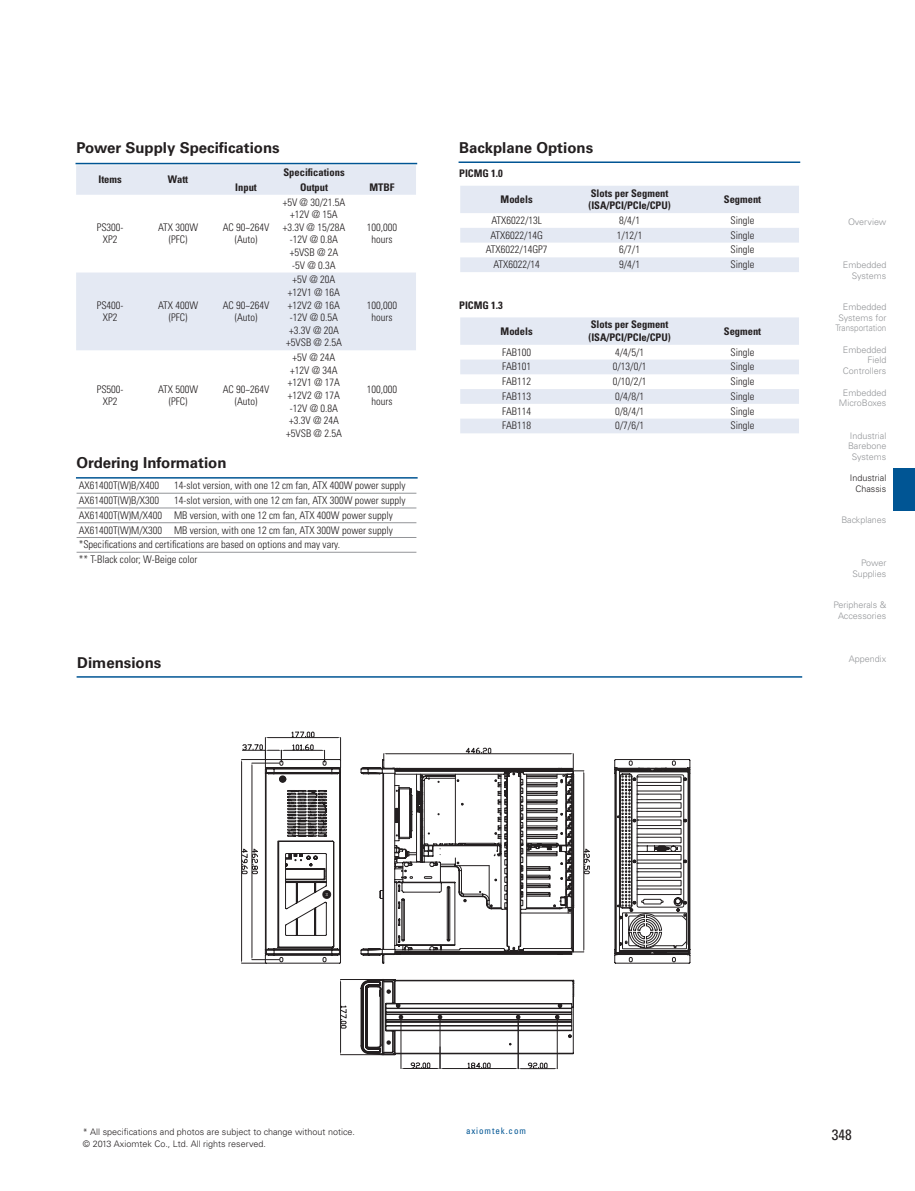
<style>
.page{position:relative;width:915px;height:1191px;background:#fff}
.page>*{position:absolute;margin:0;border:0;box-sizing:border-box;transform-origin:0 0}
.t1{font:700 15px "Univers LT Std";color:#231f20}
.t2{font:condensed 15px "Univers LT Std";color:#231f20}
.t3{font:300 condensed 10.5px/12.6px "Univers LT Std";color:#231f20;text-align:center}
.t4{font:700 condensed 10.5px/12.6px "Univers LT Std";color:#231f20}
.t5{font:300 9px/10.5px "Univers LT Std";color:#939598;text-align:right}
.t6{font:300 9px/10.5px "Univers LT Std";color:#231f20;text-align:right}
.t7{font:condensed 9px "Univers LT Std";letter-spacing:.1em;color:#005594}
</style>
<div class="page">
<div style="left:893px;top:468px;width:21px;height:42px;background:#005594"></div>
<svg style="left:76px;top:165px;width:340px;height:185px;fill:#e4e9f3"></svg>
<hr style="left:77px;top:493px;width:95px;height:1px;background:#939598">
<hr style="left:172px;top:493px;width:244px;height:1px;background:#939598">
<hr style="left:77px;top:508px;width:95px;height:1px;background:#939598">
<hr style="left:172px;top:508px;width:244px;height:1px;background:#939598">
<hr style="left:77px;top:522px;width:95px;height:1px;background:#939598">
<hr style="left:172px;top:522px;width:244px;height:1px;background:#939598">
<hr style="left:77px;top:537px;width:95px;height:1px;background:#939598">
<hr style="left:172px;top:537px;width:244px;height:1px;background:#939598">
<hr style="left:77px;top:552px;width:95px;height:1px;background:#939598">
<hr style="left:172px;top:552px;width:244px;height:1px;background:#939598">
<hr style="left:75px;top:163px;width:342px;height:1px;background:#005594">
<hr style="left:76px;top:477px;width:341px;height:1px;background:#005594">
<hr style="left:77px;top:676px;width:724px;height:1px;background:#005594">
<svg style="left:614px;top:759px;width:76px;height:204px"></svg>
<svg style="left:614px;top:768px;width:75px;height:187px"></svg>
<svg style="left:241px;top:731px;width:349px;height:338px"></svg>
<svg style="left:460px;top:186px;width:338px;height:86px"></svg>
<svg style="left:460px;top:317px;width:338px;height:116px"></svg>
<hr style="left:458px;top:161px;width:342px;height:2px;background:#005594">
<h1 class="t1" style="left:77px;top:139px;width:205px">Power Supply Specifications</h1>
<p class="t4" style="left:98px;top:173px;width:25px">Items</p>
<p class="t4" style="left:168px;top:173px;width:22px">Watt</p>
<p class="t4" style="left:283px;top:166px;width:63px">Specifications</p>
<p class="t4" style="left:235px;top:181px;width:23px">Input</p>
<p class="t4" style="left:300px;top:181px;width:30px">Output</p>
<p class="t4" style="left:369px;top:181px;width:27px">MTBF</p>
<p class="t3" style="left:97px;top:221px;width:28px">PS300-<br>XP2</p>
<p class="t3" style="left:158px;top:221px;width:42px">ATX 300W (PFC)</p>
<p class="t3" style="left:223px;top:221px;width:48px">AC 90~264V (Auto)</p>
<p class="t3" style="left:282px;top:196px;width:64px">+5V @ 30/21.5A +12V @ 15A +3.3V @ 15/28A -12V @ 0.8A +5VSB @ 2A -5V @ 0.3A</p>
<p class="t3" style="left:367px;top:221px;width:32px">100,000 hours</p>
<p class="t3" style="left:97px;top:298px;width:28px">PS400-<br>XP2</p>
<p class="t3" style="left:158px;top:298px;width:42px">ATX 400W (PFC)</p>
<p class="t3" style="left:223px;top:298px;width:48px">AC 90~264V (Auto)</p>
<p class="t3" style="left:286px;top:273px;width:57px">+5V @ 20A +12V1 @ 16A +12V2 @ 16A -12V @ 0.5A +3.3V @ 20A +5VSB @ 2.5A</p>
<p class="t3" style="left:367px;top:298px;width:32px">100,000 hours</p>
<p class="t3" style="left:97px;top:383px;width:28px">PS500-<br>XP2</p>
<p class="t3" style="left:158px;top:383px;width:42px">ATX 500W (PFC)</p>
<p class="t3" style="left:223px;top:383px;width:45px">AC 90~264V (Auto)</p>
<p class="t3" style="left:286px;top:351px;width:57px">+5V @ 24A +12V @ 34A +12V1 @ 17A +12V2 @ 17A -12V @ 0.8A +3.3V @ 24A +5VSB @ 2.5A</p>
<p class="t3" style="left:367px;top:383px;width:32px">100,000 hours</p>
<h1 class="t1" style="left:77px;top:454px;width:151px">Ordering Information</h1>
<p class="t3" style="left:79px;top:479px;width:82px">AX61400T(W)B/X400</p>
<p class="t3" style="left:174px;top:479px;width:233px">14-slot version, with one 12 cm fan, ATX 400W power supply</p>
<p class="t3" style="left:79px;top:494px;width:82px">AX61400T(W)B/X300</p>
<p class="t3" style="left:79px;top:493px;width:328px;line-height:14.7px;text-align:left;text-indent:95px">14-slot version, with one 12 cm fan, ATX 300W power supply AX61400T(W)M/X400 MB version, with one 12 cm fan, ATX 400W power supply AX61400T(W)M/X300 MB version, with one 12 cm fan, ATX 300W power supply *Specifications and certifications are based on options and may vary.<br>** T-Black color; W-Beige color</p>
<h1 class="t1" style="left:77px;top:653px;width:86px">Dimensions</h1>
<h1 class="t1" style="left:459px;top:139px;width:135px">Backplane Options</h1>
<p class="t4" style="left:500px;top:193px;width:34px">Models</p>
<p class="t4" style="left:588px;top:186px;width:84px">Slots per Segment (ISA/PCI/PCIe/CPU)</p>
<p class="t4" style="left:723px;top:193px;width:39px">Segment</p>
<p class="t3" style="left:491px;top:214px;width:52px">ATX6022/13L</p>
<p class="t3" style="left:619px;top:214px;width:22px">8/4/1</p>
<p class="t3" style="left:730px;top:214px;width:25px">Single</p>
<p class="t3" style="left:490px;top:229px;width:54px">ATX6022/14G</p>
<p class="t3" style="left:616px;top:229px;width:27px">1/12/1</p>
<p class="t3" style="left:730px;top:229px;width:25px">Single</p>
<p class="t3" style="left:485px;top:243px;width:63px">ATX6022/14GP7</p>
<p class="t3" style="left:619px;top:243px;width:22px">6/7/1</p>
<p class="t3" style="left:730px;top:243px;width:25px">Single</p>
<p class="t3" style="left:493px;top:258px;width:48px">ATX6022/14</p>
<p class="t3" style="left:619px;top:258px;width:22px">9/4/1</p>
<p class="t3" style="left:730px;top:258px;width:25px">Single</p>
<p class="t4" style="left:459px;top:167px;width:45px">PICMG 1.0</p>
<p class="t4" style="left:459px;top:298px;width:45px">PICMG 1.3</p>
<p class="t4" style="left:500px;top:324px;width:34px">Models</p>
<p class="t4" style="left:588px;top:318px;width:84px">Slots per Segment (ISA/PCI/PCIe/CPU)</p>
<p class="t4" style="left:723px;top:324px;width:39px">Segment</p>
<p class="t3" style="left:502px;top:346px;width:30px">FAB100</p>
<p class="t3" style="left:614px;top:346px;width:31px">4/4/5/1</p>
<p class="t3" style="left:730px;top:346px;width:25px">Single</p>
<p class="t3" style="left:502px;top:360px;width:30px">FAB101</p>
<p class="t3" style="left:612px;top:360px;width:35px">0/13/0/1</p>
<p class="t3" style="left:730px;top:360px;width:25px">Single</p>
<p class="t3" style="left:502px;top:375px;width:30px">FAB112</p>
<p class="t3" style="left:612px;top:375px;width:35px">0/10/2/1</p>
<p class="t3" style="left:730px;top:375px;width:25px">Single</p>
<p class="t3" style="left:502px;top:390px;width:30px">FAB113</p>
<p class="t3" style="left:614px;top:390px;width:31px">0/4/8/1</p>
<p class="t3" style="left:730px;top:390px;width:25px">Single</p>
<p class="t3" style="left:502px;top:405px;width:30px">FAB114</p>
<p class="t3" style="left:614px;top:405px;width:31px">0/8/4/1</p>
<p class="t3" style="left:730px;top:405px;width:25px">Single</p>
<p class="t3" style="left:502px;top:419px;width:30px">FAB118</p>
<p class="t3" style="left:614px;top:419px;width:31px">0/7/6/1</p>
<p class="t3" style="left:730px;top:419px;width:25px">Single</p>
<p class="t5" style="left:847px;top:217px;width:40px">Overview</p>
<p class="t5" style="left:842px;top:259px;width:45px">Embedded<br>Systems</p>
<p class="t5" style="left:835px;top:302px;width:52px">Embedded<br>Systems for<br>Transportation</p>
<p class="t5" style="left:842px;top:344px;width:45px">Embedded<br>Field<br>Controllers</p>
<p class="t5" style="left:838px;top:387px;width:49px;text-align:center">Embedded<br>MicroBoxes</p>
<p class="t5" style="left:847px;top:430px;width:40px;text-align:center">Industrial<br>Barebone<br>Systems</p>
<p class="t6" style="left:849px;top:472px;width:38px">Industrial<br>Chassis</p>
<p class="t5" style="left:841px;top:514px;width:46px">Backplanes</p>
<p class="t5" style="left:852px;top:557px;width:36px">Power<br>Supplies</p>
<p class="t5" style="left:833px;top:600px;width:55px;text-align:center">Peripherals &amp;<br>Accessories</p>
<p class="t5" style="left:848px;top:653px;width:39px">Appendix</p>
<p class="t6" style="left:83px;top:1126px;width:273px">* All specifications and photos are subject to change without notice.</p>
<p class="t7" style="left:466px;top:1124px;width:61px">axiomtek.com</p>
<p class="t6" style="left:83px;top:1138px;width:184px">© 2013 Axiomtek Co., Ltd. All rights reserved.</p>
<h1 class="t2" style="left:831px;top:1124px;width:21px">348</h1>
</div>
